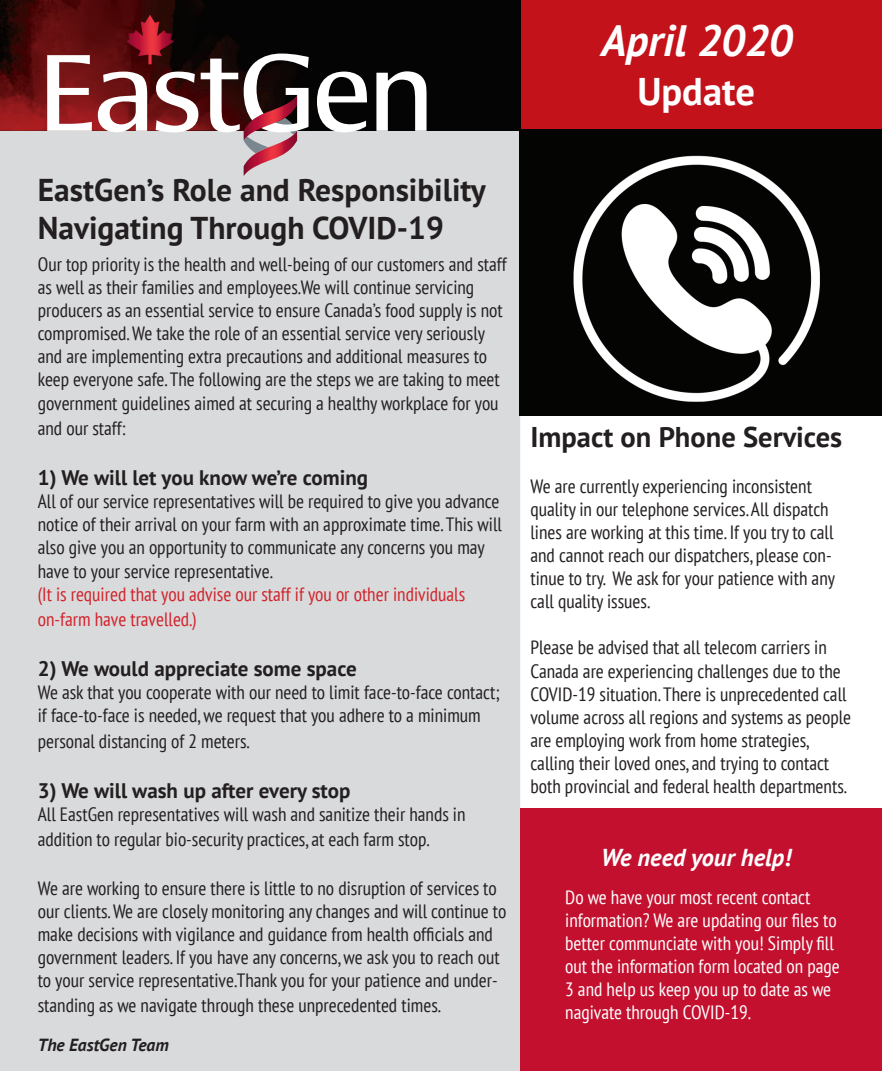
<style>
.page{position:relative;width:882px;height:1071px;background:#fff}
.page>*{position:absolute;margin:0;border:0;box-sizing:border-box;transform-origin:0 0}
.t1{font:italic 700 43.75px "PT Sans";color:#fff}
.t2{font:700 38.5px "PT Sans";color:#fff}
.t3{font:700 31.5px/37.8px "PT Sans";color:#231f20}
.t4{font:700 28.53px "PT Sans";color:#231f20}
.t5{font:italic 700 24.32px "PT Sans";color:#fff}
.t6{font:700 21px "PT Sans";color:#231f20}
.t7{font:condensed 19.25px/23.1px "PT Sans";color:#231f20}
.t8{font:condensed 19.25px/23.1px "PT Sans";color:#fff}
.t9{font:condensed 19.25px/25.2px "PT Sans";color:#d1232a}
.t10{font:italic 700 17.5px "PT Sans";color:#231f20}
</style>
<div class="page">
<div style="left:0;top:130px;width:520px;height:941px;background:#d9dadc"></div>
<div style="left:520px;top:0;width:362px;height:130px;background:#c4121a"></div>
<img style="left:0;top:0;width:520px;height:130px">
<img style="left:520px;top:0;width:1px;height:130px">
<svg style="left:47px;top:55px;width:45px;height:76px"></svg>
<svg style="left:317px;top:72px;width:50px;height:60px"></svg>
<svg style="left:376px;top:71px;width:51px;height:60px"></svg>
<svg style="left:98px;top:15px;width:211px;height:161px;background:#85686a"></svg>
<img style="left:519px;top:130px;width:363px;height:286px">
<div style="left:520px;top:809px;width:362px;height:262px;background:#c3102f"></div>
<h1 class="t1" style="left:601px;top:11px;width:193px">April 2020</h1>
<h2 class="t2" style="left:637px;top:66px;width:119px">Update</h2>
<h3 class="t3" style="left:38px;top:171px;width:450px">EastGen’s Role and Responsibility<br>Navigating Through COVID-19</h3>
<p class="t7" style="left:38px;top:252px;width:470px">Our top priority is the health and well-being of our customers and staff as well as their families and employees.We will continue servicing producers as an essential service to ensure Canada’s food supply is not compromised. We take the role of an essential service very seriously and are implementing extra precautions and additional measures to keep everyone safe. The following are the steps we are taking to meet government guidelines aimed at securing a healthy workplace for you</p>
<p class="t7" style="left:38px;top:416px;width:89px">and our staff:</p>
<p class="t6" style="left:38px;top:464px;width:332px">1) We will let you know we’re coming</p>
<p class="t7" style="left:38px;top:489px;width:466px">All of our service representatives will be required to give you advance notice of their arrival on your farm with an approximate time. This will also give you an opportunity to communicate any concerns you may have to your service representative.</p>
<p class="t9" style="left:38px;top:581px;width:429px">(It is required that you advise our staff if you or other individuals on-farm have travelled.)</p>
<p class="t6" style="left:38px;top:655px;width:321px">2) We would appreciate some space</p>
<p class="t7" style="left:38px;top:681px;width:463px">We ask that you cooperate with our need to limit face-to-face contact; if face-to-face is needed, we request that you adhere to a minimum</p>
<p class="t7" style="left:38px;top:729px;width:213px">personal distancing of 2 meters.</p>
<p class="t6" style="left:38px;top:777px;width:314px">3) We will wash up after every stop</p>
<p class="t7" style="left:38px;top:801px;width:429px;line-height:25.2px">All EastGen representatives will wash and sanitize their hands in addition to regular bio-security practices, at each farm stop.</p>
<p class="t7" style="left:38px;top:876px;width:470px">We are working to ensure there is little to no disruption of services to our clients. We are closely monitoring any changes and will continue to make decisions with vigilance and guidance from health officials and government leaders. If you have any concerns, we ask you to reach out to your service representative.Thank you for your patience and under-</p>
<p class="t7" style="left:38px;top:993px;width:405px">standing as we navigate through these unprecedented times.</p>
<p class="t10" style="left:38px;top:1033px;width:132px">The EastGen Team</p>
<h3 class="t4" style="left:530px;top:418px;width:313px">Impact on Phone Services</h3>
<p class="t7" style="left:530px;top:474px;width:306px">We are currently experiencing inconsistent quality in our telephone services. All dispatch lines are working at this time. If you try to call and cannot reach our dispatchers, please con&shy;tinue to try. We ask for your patience with any call quality issues.</p>
<p class="t7" style="left:530px;top:636px;width:322px">Please be advised that all telecom carriers in Canada are experiencing challenges due to the COVID-19 situation. There is unprecedented call volume across all regions and systems as people are employing work from home strategies, calling their loved ones, and trying to contact both provincial and federal health departments.</p>
<p class="t5" style="left:601px;top:842px;width:192px">We need your help!</p>
<p class="t8" style="left:565px;top:885px;width:276px">Do we have your most recent contact information? We are updating our files to better communciate with you! Simply fill out the information form located on page 3 and help us keep you up to date as we nagivate through COVID-19.</p>
</div>
